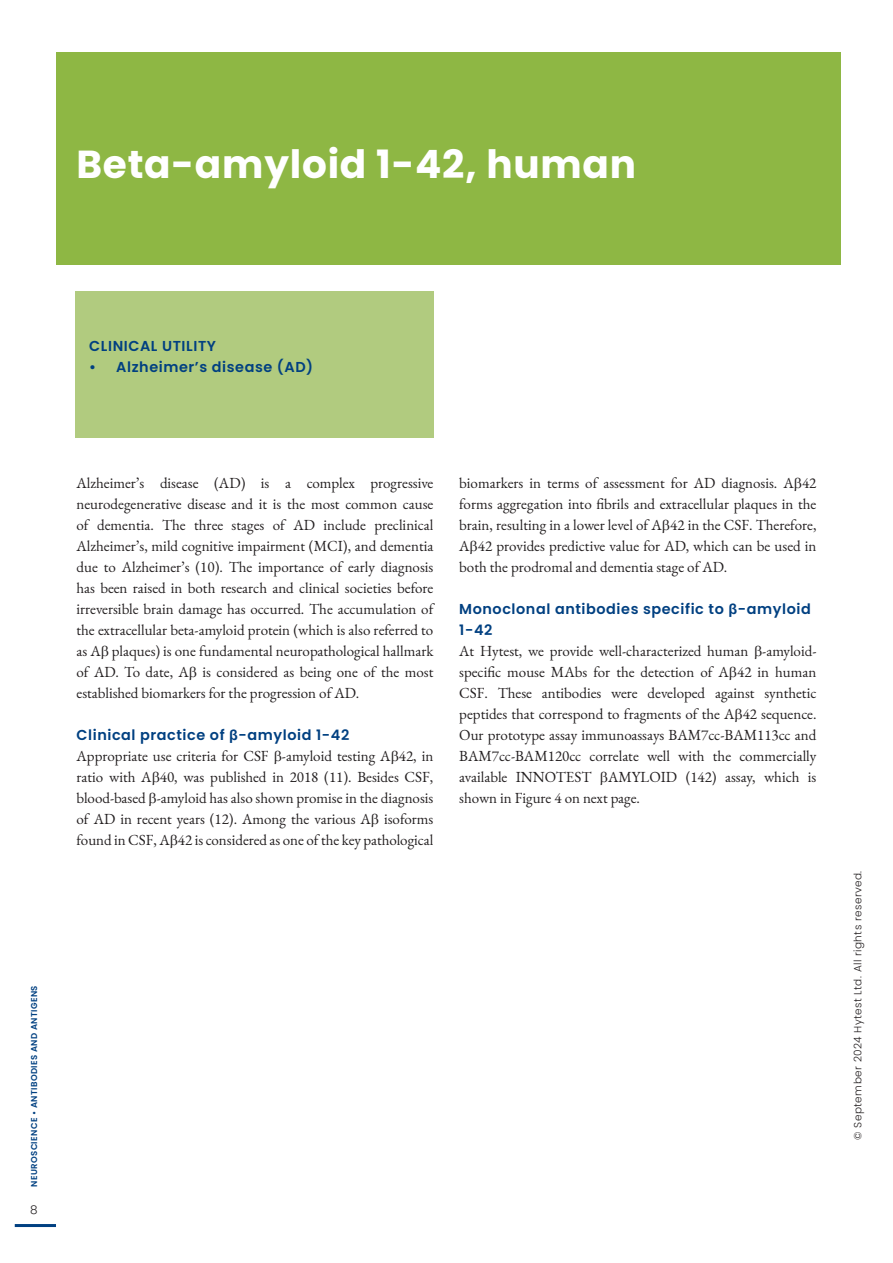
<style>
.page{position:relative;width:893px;height:1263px;background:#fff}
.page>*{position:absolute;margin:0;border:0;box-sizing:border-box;transform-origin:0 0}
.Otsikko{font:700 39px "Poppins";letter-spacing:.02em;color:#fff}
.Leipis_9pt{font:15px/21px "EB Garamond";color:#231f20;text-align:justify}
.Väliotsikko_2{font:600 14.4px/21px "Poppins";letter-spacing:.04em;color:#014081}
.Nosto{font:600 14.4px "Poppins";letter-spacing:.04em;color:#014081}
.t1{font:300 12px "Poppins";color:#231f20}
.t2{font:300 10.5px "Poppins";letter-spacing:.04em;color:#231f20}
.t3{font:600 8.55px "Poppins";letter-spacing:.04em;color:#014081}
.s1{font-family:"Arial";font-weight:700}
</style>
<div class="page">
<hr style="left:15px;top:1224px;width:41px;height:3px;background:#014081">
<div style="left:56px;top:52px;width:784px;height:213px;background:#8eb744"></div>
<div style="left:75px;top:291px;width:358px;height:147px;background:#b1cb7f"></div>
<p class="Otsikko" style="left:76px;top:142px;width:561px">Beta-amyloid 1-42, human</p>
<p class="Nosto" style="left:89px;top:337px;width:128px">CLINICAL UTILITY</p>
<p class="Väliotsikko_2" style="left:89px;top:356px;width:225px">• Alzheimer’s disease (AD)</p>
<p class="t3" style="left:29px;top:1187px;width:203px;rotate:-90deg">NEUROSCIENCE • ANTIBODIES AND ANTIGENS</p>
<p class="t1" style="left:30px;top:1202px;width:9px">8</p>
<p class="Leipis_9pt" style="left:77px;top:472px;width:358px">Alzheimer’s disease (AD) is a complex progressive neurodegenerative disease and it is the most common cause of dementia. The three stages of AD include preclinical Alzheimer’s, mild cognitive impairment (MCI), and dementia due to Alzheimer’s (10). The importance of early diagnosis has been raised in both research and clinical societies before irreversible brain damage has occurred. The accumulation of the extracellular beta-amyloid protein (which is also referred to as A plaques) is one fundamental neuropathological hallmark of AD. To date, A is considered as being one of the most established biomarkers for the progression of AD.</p>
<p class="Väliotsikko_2" style="left:77px;top:724px;width:274px">Clinical practice of <span class="s1">β</span>-amyloid 1-42</p>
<p class="Leipis_9pt" style="left:77px;top:745px;width:358px">Appropriate use criteria for CSF -amyloid testing A 42, in ratio with A 40, was published in 2018 (11). Besides CSF, blood-based -amyloid has also shown promise in the diagnosis of AD in recent years (12). Among the various A isoforms found in CSF, A 42 is considered as one of the key pathological</p>
<p class="Leipis_9pt" style="left:459px;top:472px;width:359px">biomarkers in terms of assessment for AD diagnosis. A 42 forms aggregation into fibrils and extracellular plaques in the brain, resulting in a lower level of A 42 in the CSF. Therefore, A 42 provides predictive value for AD, which can be used in both the prodromal and dementia stage of AD.</p>
<p class="Väliotsikko_2" style="left:459px;top:598px;width:353px">Monoclonal antibodies specific to <span class="s1">β</span>-amyloid<br>1-42</p>
<p class="Leipis_9pt" style="left:459px;top:640px;width:359px">At Hytest, we provide well-characterized human -amyloid&shy;specific mouse MAbs for the detection of A 42 in human CSF. These antibodies were developed against synthetic peptides that correspond to fragments of the A 42 sequence.<br>Our prototype assay immunoassays BAM7cc-BAM113cc and BAM7cc-BAM120cc correlate well with the commercially available INNOTEST AMYLOID (142) assay, which is shown in Figure 4 on next page.</p>
<p class="t2" style="left:852px;top:1140px;width:270px;rotate:-90deg">© September 2024 Hytest Ltd. All rights reserved.</p>
</div>
